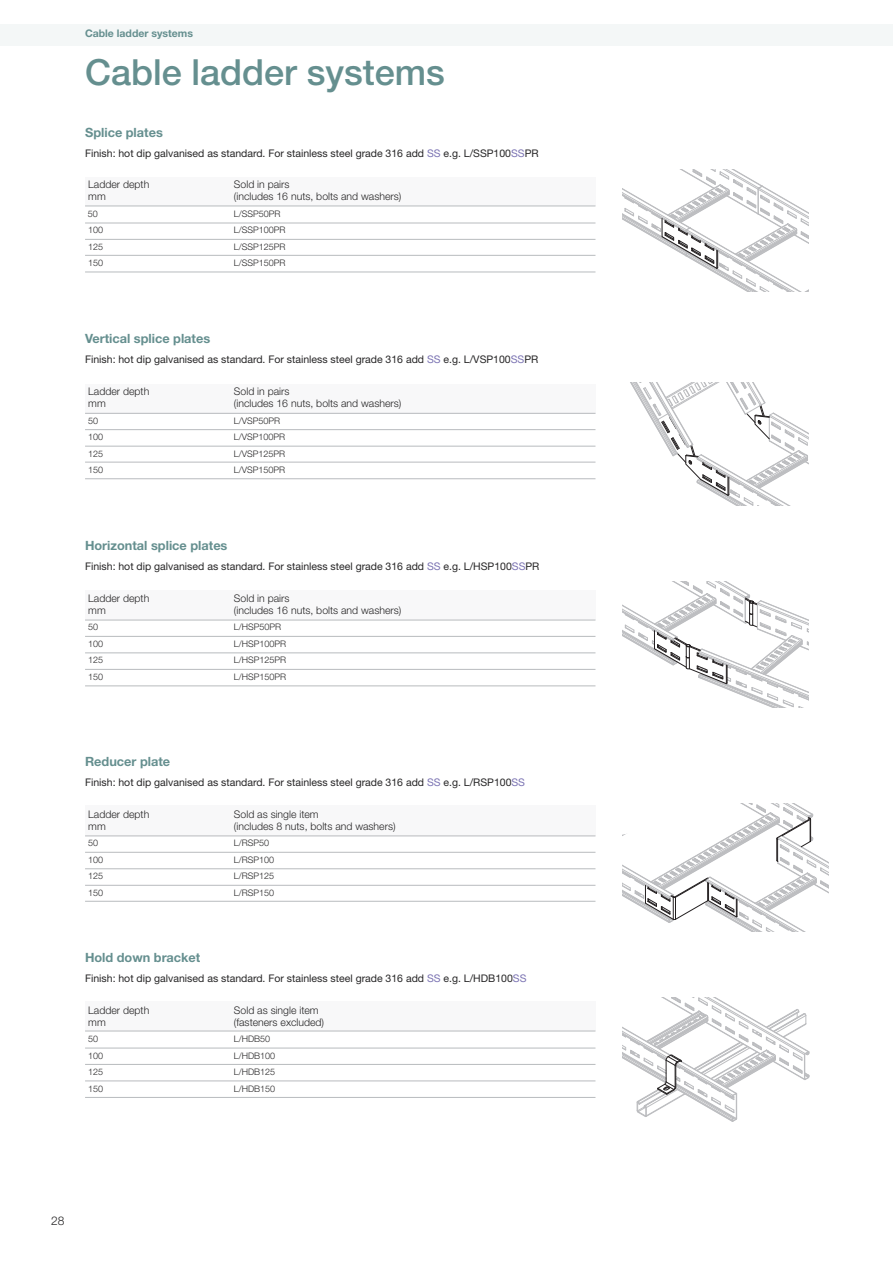
<style>
.page{position:relative;width:893px;height:1261px;background:#fff}
.page>*{position:absolute;margin:0;border:0;box-sizing:border-box;transform-origin:0 0}
.t1{font:500 36px "Helvetica Neue";color:#658f8f}
.t2{font:700 12.75px "Helvetica Neue";color:#658f8f}
.t3{font:300 12px "Helvetica Neue";color:#272627}
.t4{font:10.5px "Helvetica Neue";color:#272627}
.t5{font:300 10.5px "Helvetica Neue";color:#272627}
.t6{font:700 10.5px "Helvetica Neue";color:#658f8f}
.t7{font:300 9px "Helvetica Neue";color:#272627}
.s1{color:#7a72b2}
</style>
<div class="page">
<div style="left:85px;top:1001px;width:510px;height:29px;background:#f8f8f9"></div>
<div style="left:85px;top:805px;width:510px;height:31px;background:#f8f8f9"></div>
<div style="left:85px;top:590px;width:510px;height:30px;background:#f8f8f9"></div>
<div style="left:85px;top:384px;width:510px;height:29px;background:#f8f8f9"></div>
<div style="left:85px;top:177px;width:510px;height:29px;background:#f8f8f9"></div>
<div style="left:0;top:24px;width:893px;height:22px;background:#f4f7f7"></div>
<hr style="left:85px;top:206px;width:510px;height:1px;background:#b8bbbe">
<hr style="left:85px;top:223px;width:510px;height:1px;background:#b8bbbe">
<hr style="left:85px;top:239px;width:510px;height:1px;background:#b8bbbe">
<hr style="left:85px;top:255px;width:510px;height:1px;background:#b8bbbe">
<hr style="left:85px;top:272px;width:510px;height:1px;background:#b8bbbe">
<hr style="left:85px;top:413px;width:510px;height:1px;background:#b8bbbe">
<hr style="left:85px;top:429px;width:510px;height:1px;background:#b8bbbe">
<hr style="left:85px;top:446px;width:510px;height:1px;background:#b8bbbe">
<hr style="left:85px;top:462px;width:510px;height:1px;background:#b8bbbe">
<hr style="left:85px;top:478px;width:510px;height:1px;background:#b8bbbe">
<svg style="left:630px;top:383px;width:178px;height:123px"></svg>
<hr style="left:85px;top:835px;width:510px;height:1px;background:#b8bbbe">
<hr style="left:85px;top:852px;width:510px;height:1px;background:#b8bbbe">
<hr style="left:85px;top:868px;width:510px;height:1px;background:#b8bbbe">
<hr style="left:85px;top:885px;width:510px;height:1px;background:#b8bbbe">
<hr style="left:85px;top:901px;width:510px;height:1px;background:#b8bbbe">
<hr style="left:85px;top:1031px;width:510px;height:1px;background:#b8bbbe">
<hr style="left:85px;top:1048px;width:510px;height:1px;background:#b8bbbe">
<hr style="left:85px;top:1064px;width:510px;height:1px;background:#b8bbbe">
<hr style="left:85px;top:1080px;width:510px;height:1px;background:#b8bbbe">
<hr style="left:85px;top:1097px;width:510px;height:1px;background:#b8bbbe">
<svg style="left:622px;top:997px;width:187px;height:124px"></svg>
<hr style="left:85px;top:620px;width:510px;height:1px;background:#b8bbbe">
<hr style="left:85px;top:636px;width:510px;height:1px;background:#b8bbbe">
<hr style="left:85px;top:652px;width:510px;height:1px;background:#b8bbbe">
<hr style="left:85px;top:669px;width:510px;height:1px;background:#b8bbbe">
<hr style="left:85px;top:685px;width:510px;height:1px;background:#b8bbbe">
<svg style="left:622px;top:581px;width:186px;height:127px"></svg>
<svg style="left:622px;top:803px;width:206px;height:128px"></svg>
<svg style="left:622px;top:169px;width:186px;height:123px"></svg>
<p class="t6" style="left:85px;top:30px;width:109px">Cable ladder systems</p>
<h1 class="t1" style="left:85px;top:60px;width:361px">Cable ladder systems</h1>
<p class="t2" style="left:85px;top:128px;width:79px">Splice plates</p>
<p class="t4" style="left:85px;top:149px;width:455px">Finish: hot dip galvanised as standard. For stainless steel grade 316 add <span class="s1">SS</span> e.g. L/SSP100<span class="s1">SS</span>PR</p>
<p class="t5" style="left:88px;top:181px;width:63px">Ladder depth</p>
<p class="t5" style="left:234px;top:181px;width:57px">Sold in pairs</p>
<p class="t5" style="left:88px;top:193px;width:19px">mm</p>
<p class="t5" style="left:234px;top:193px;width:169px">(includes 16 nuts, bolts and washers)</p>
<p class="t7" style="left:88px;top:210px;width:11px">50</p>
<p class="t7" style="left:234px;top:210px;width:48px">L/SSP50PR</p>
<p class="t7" style="left:88px;top:227px;width:16px">100</p>
<p class="t7" style="left:234px;top:227px;width:53px">L/SSP100PR</p>
<p class="t7" style="left:88px;top:243px;width:16px">125</p>
<p class="t7" style="left:234px;top:243px;width:53px">L/SSP125PR</p>
<p class="t7" style="left:88px;top:260px;width:16px">150</p>
<p class="t7" style="left:234px;top:260px;width:53px">L/SSP150PR</p>
<p class="t2" style="left:85px;top:334px;width:127px">Vertical splice plates</p>
<p class="t4" style="left:85px;top:356px;width:455px">Finish: hot dip galvanised as standard. For stainless steel grade 316 add <span class="s1">SS</span> e.g. L/VSP100<span class="s1">SS</span>PR</p>
<p class="t5" style="left:88px;top:388px;width:63px">Ladder depth</p>
<p class="t5" style="left:234px;top:388px;width:57px">Sold in pairs</p>
<p class="t5" style="left:88px;top:400px;width:19px">mm</p>
<p class="t5" style="left:234px;top:400px;width:169px">(includes 16 nuts, bolts and washers)</p>
<p class="t7" style="left:88px;top:417px;width:11px">50</p>
<p class="t7" style="left:234px;top:417px;width:48px">L/VSP50PR</p>
<p class="t7" style="left:88px;top:434px;width:16px">100</p>
<p class="t7" style="left:234px;top:434px;width:53px">L/VSP100PR</p>
<p class="t7" style="left:88px;top:450px;width:16px">125</p>
<p class="t7" style="left:234px;top:450px;width:53px">L/VSP125PR</p>
<p class="t7" style="left:88px;top:467px;width:16px">150</p>
<p class="t7" style="left:234px;top:467px;width:53px">L/VSP150PR</p>
<p class="t2" style="left:85px;top:541px;width:144px">Horizontal splice plates</p>
<p class="t4" style="left:85px;top:562px;width:456px">Finish: hot dip galvanised as standard. For stainless steel grade 316 add <span class="s1">SS</span> e.g. L/HSP100<span class="s1">SS</span>PR</p>
<p class="t5" style="left:88px;top:594px;width:63px">Ladder depth</p>
<p class="t5" style="left:234px;top:594px;width:57px">Sold in pairs</p>
<p class="t5" style="left:88px;top:606px;width:19px">mm</p>
<p class="t5" style="left:234px;top:606px;width:169px">(includes 16 nuts, bolts and washers)</p>
<p class="t7" style="left:88px;top:624px;width:11px">50</p>
<p class="t7" style="left:234px;top:624px;width:49px">L/HSP50PR</p>
<p class="t7" style="left:88px;top:640px;width:16px">100</p>
<p class="t7" style="left:234px;top:640px;width:54px">L/HSP100PR</p>
<p class="t7" style="left:88px;top:657px;width:16px">125</p>
<p class="t7" style="left:234px;top:657px;width:54px">L/HSP125PR</p>
<p class="t7" style="left:88px;top:673px;width:16px">150</p>
<p class="t7" style="left:234px;top:673px;width:54px">L/HSP150PR</p>
<p class="t2" style="left:85px;top:757px;width:87px">Reducer plate</p>
<p class="t4" style="left:85px;top:778px;width:441px">Finish: hot dip galvanised as standard. For stainless steel grade 316 add <span class="s1">SS</span> e.g. L/RSP100<span class="s1">SS</span></p>
<p class="t5" style="left:88px;top:810px;width:63px">Ladder depth</p>
<p class="t5" style="left:234px;top:810px;width:86px">Sold as single item</p>
<p class="t5" style="left:88px;top:822px;width:19px">mm</p>
<p class="t5" style="left:234px;top:822px;width:163px">(includes 8 nuts, bolts and washers)</p>
<p class="t7" style="left:88px;top:840px;width:11px">50</p>
<p class="t7" style="left:234px;top:840px;width:37px">L/RSP50</p>
<p class="t7" style="left:88px;top:856px;width:16px">100</p>
<p class="t7" style="left:234px;top:856px;width:42px">L/RSP100</p>
<p class="t7" style="left:88px;top:873px;width:16px">125</p>
<p class="t7" style="left:234px;top:873px;width:42px">L/RSP125</p>
<p class="t7" style="left:88px;top:889px;width:16px">150</p>
<p class="t7" style="left:234px;top:889px;width:42px">L/RSP150</p>
<p class="t2" style="left:85px;top:952px;width:117px">Hold down bracket</p>
<p class="t4" style="left:85px;top:974px;width:443px">Finish: hot dip galvanised as standard. For stainless steel grade 316 add <span class="s1">SS</span> e.g. L/HDB100<span class="s1">SS</span></p>
<p class="t5" style="left:88px;top:1006px;width:63px">Ladder depth</p>
<p class="t5" style="left:234px;top:1006px;width:86px">Sold as single item</p>
<p class="t5" style="left:88px;top:1018px;width:19px">mm</p>
<p class="t5" style="left:234px;top:1018px;width:92px">(fasteners excluded)</p>
<p class="t7" style="left:88px;top:1035px;width:11px">50</p>
<p class="t7" style="left:234px;top:1035px;width:38px">L/HDB50</p>
<p class="t7" style="left:88px;top:1052px;width:16px">100</p>
<p class="t7" style="left:234px;top:1052px;width:43px">L/HDB100</p>
<p class="t7" style="left:88px;top:1068px;width:16px">125</p>
<p class="t7" style="left:234px;top:1068px;width:43px">L/HDB125</p>
<p class="t7" style="left:88px;top:1085px;width:16px">150</p>
<p class="t7" style="left:234px;top:1085px;width:43px">L/HDB150</p>
<p class="t3" style="left:51px;top:1216px;width:15px">28</p>
</div>
